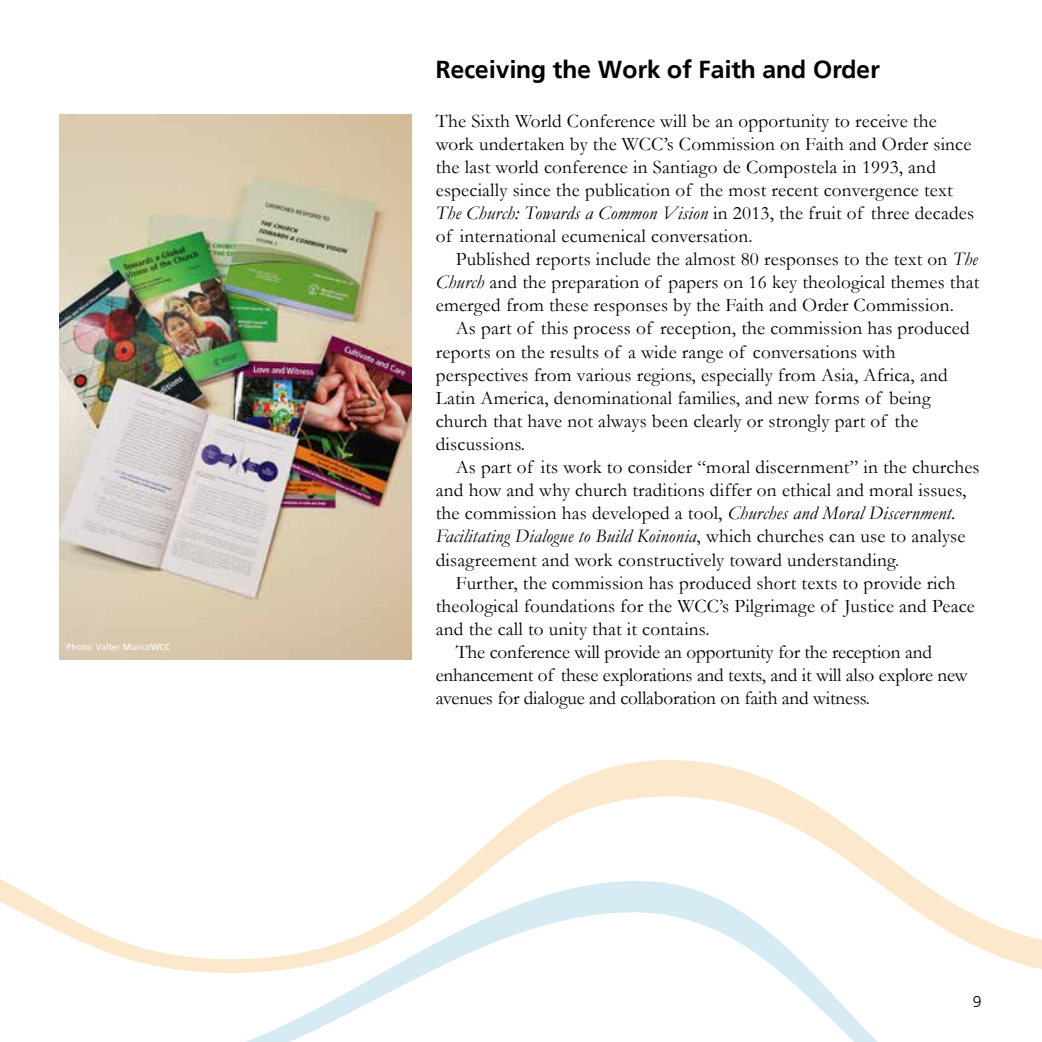
<style>
.page{position:relative;width:1042px;height:1042px;background:#fff}
.page>*{position:absolute;margin:0;border:0;box-sizing:border-box;transform-origin:0 0}
.t1{font:700 24.5px "Frutiger Linotype";color:#000}
.t2{font:19.25px/23.1px "Garamond";letter-spacing:.01em;color:#000}
.t3{font:19.25px "Garamond";letter-spacing:-.01em;color:#000}
.t4{font:300 15.75px "Frutiger";color:#000}
.t5{font:8.75px "Frutiger Linotype";color:#fff}
.s1{font-style:italic}
</style>
<div class="page">
<svg style="left:522px;top:760px;width:307px;height:54px;fill:#fce9cd"></svg>
<svg style="left:0;top:814px;width:1042px;height:228px"></svg>
<img style="left:60px;top:114px;width:352px;height:546px">
<p class="t5" style="left:67px;top:642px;width:106px">Photo: Valter Muniz/WCC</p>
<p class="t1" style="left:436px;top:55px;width:445px">Receiving the Work of Faith and Order</p>
<p class="t2" style="left:436px;top:108px;width:540px">The Sixth World Conference will be an opportunity to receive the work undertaken by the WCC’s Commission on Faith and Order since the last world conference in Santiago de Compostela in 1993, and especially since the publication of the most recent convergence text <span class="s1">The Church: Towards a Common Vision</span> in 2013, the fruit of three decades of international ecumenical conversation.</p>
<p class="t2" style="left:436px;top:247px;width:545px;text-align:justify;text-indent:20px">Published reports include the almost 80 responses to the text on <span class="s1">The Church</span> and the preparation of papers on 16 key theological themes that emerged from these responses by the Faith and Order Commission.</p>
<p class="t2" style="left:436px;top:316px;width:535px;text-indent:20px">As part of this process of reception, the commission has produced reports on the results of a wide range of conversations with perspectives from various regions, especially from Asia, Africa, and Latin America, denominational families, and new forms of being church that have not always been clearly or strongly part of the discussions.</p>
<p class="t2" style="left:436px;top:455px;width:545px;text-indent:20px">As part of its work to consider “moral discernment” in the churches and how and why church traditions differ on ethical and moral issues, the commission has developed a tool, <span class="s1">Churches and Moral Discernment.<br>Facilitating Dialogue to Build Koinonia</span>, which churches can use to analyse disagreement and work constructively toward understanding.</p>
<p class="t2" style="left:456px;top:570px;width:501px">Further, the commission has produced short texts to provide rich</p>
<p class="t2" style="left:436px;top:594px;width:541px">theological foundations for the WCC’s Pilgrimage of Justice and Peace</p>
<p class="t2" style="left:436px;top:617px;width:275px">and the call to unity that it contains.</p>
<p class="t3" style="left:456px;top:639px;width:478px">The conference will provide an opportunity for the reception and</p>
<p class="t3" style="left:436px;top:662px;width:533px">enhancement of these explorations and texts, and it will also explore new</p>
<p class="t3" style="left:436px;top:685px;width:436px">avenues for dialogue and collaboration on faith and witness.</p>
<p class="t4" style="left:973px;top:992px;width:10px">9</p>
</div>
